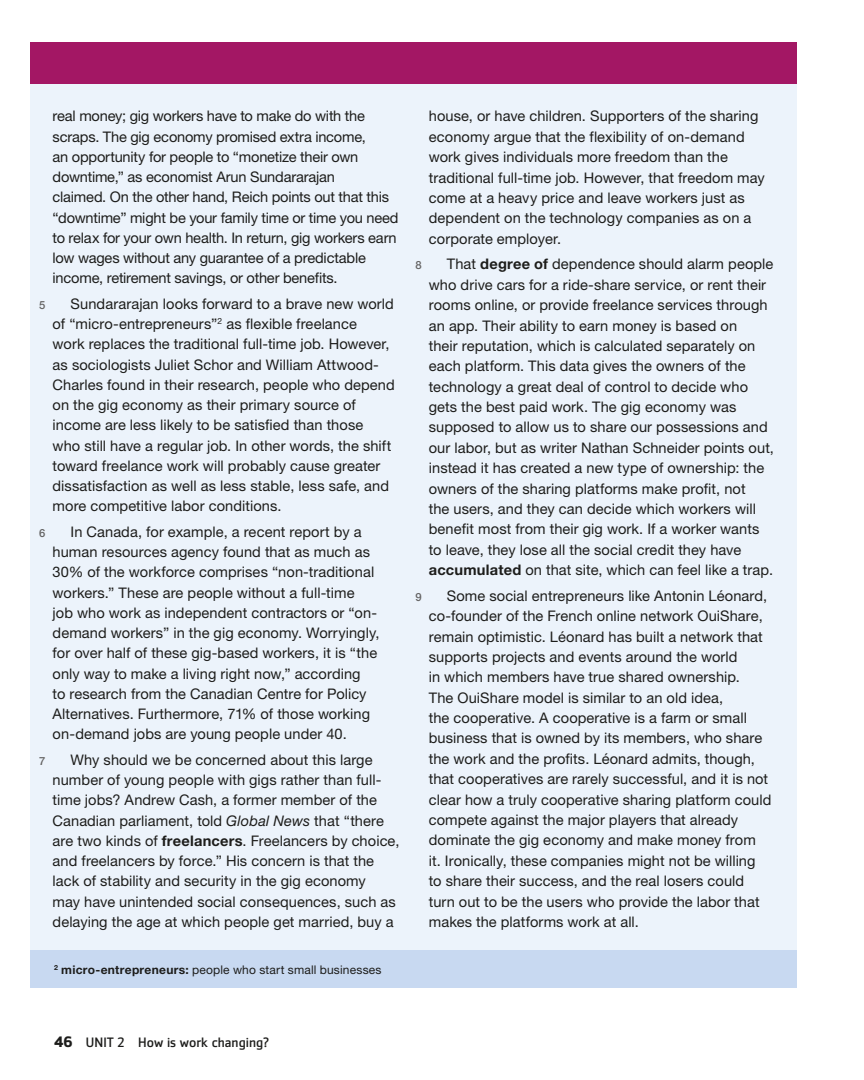
<style>
.page{position:relative;width:864px;height:1080px;background:#fff}
.page>*{position:absolute;margin:0;border:0;box-sizing:border-box;transform-origin:0 0}
.t1{font:14.7px/20.4px "Helvetica Neue LT Std";letter-spacing:.005em;color:#1d1d1b}
.t2{font:14.7px/20.2px "Helvetica Neue LT Std";letter-spacing:-.015em;color:#1d1d1b}
.t3{font:13.5px "Zemestro Std";color:#1d1d1b}
.t4{font:12px "Helvetica Neue LT Std";letter-spacing:.015em;color:#1d1d1b}
.t5{font:500 11.25px "Helvetica Neue LT Std";color:#646363}
.s1{font-style:italic}
.s2{font-weight:700}
.s3{font-weight:700;font-size:15px}
</style>
<div class="page">
<div style="left:30px;top:42px;width:767px;height:946px;background:#ecf3fb"></div>
<div style="left:30px;top:950px;width:767px;height:38px;background:#c8d9f1"></div>
<div style="left:30px;top:42px;width:767px;height:42px;background:#a31764"></div>
<p class="t2" style="left:53px;top:106px;width:348px">real money; gig workers have to make do with the scraps. The gig economy promised extra income,<br>an opportunity for people to “monetize their own downtime,” as economist Arun Sundararajan<br>claimed. On the other hand, Reich points out that this “downtime” might be your family time or time you need to relax for your own health. In return, gig workers earn low wages without any guarantee of a predictable income, retirement savings, or other benefits.</p>
<p class="t5" style="left:39px;top:298px;width:8px">5</p>
<p class="t1" style="left:53px;top:293px;width:344px;text-indent:18px">Sundararajan looks forward to a brave new world of “micro-entrepreneurs”<sup>2</sup> as flexible freelance<br>work replaces the traditional full-time job. However, as sociologists Juliet Schor and William Attwood-Charles found in their research, people who depend on the gig economy as their primary source of income are less likely to be satisfied than those<br>who still have a regular job. In other words, the shift toward freelance work will probably cause greater dissatisfaction as well as less stable, less safe, and more competitive labor conditions.</p>
<p class="t5" style="left:39px;top:526px;width:8px">6</p>
<p class="t1" style="left:53px;top:521px;width:328px;text-indent:18px">In Canada, for example, a recent report by a human resources agency found that as much as 30% of the workforce comprises “non-traditional workers.” These are people without a full-time<br>job who work as independent contractors or “on&shy;demand workers” in the gig economy. Worryingly, for over half of these gig-based workers, it is “the only way to make a living right now,” according<br>to research from the Canadian Centre for Policy Alternatives. Furthermore, 71% of those working on-demand jobs are young people under 40.</p>
<p class="t5" style="left:39px;top:754px;width:8px">7</p>
<p class="t1" style="left:53px;top:749px;width:348px;text-indent:18px">Why should we be concerned about this large number of young people with gigs rather than full&shy;time jobs? Andrew Cash, a former member of the Canadian parliament, told <span class="s1">Global News</span> that “there are two kinds of <span class="s2">freelancers</span>. Freelancers by choice, and freelancers by force.” His concern is that the lack of stability and security in the gig economy<br>may have unintended social consequences, such as delaying the age at which people get married, buy a</p>
<p class="t4" style="left:54px;top:962px;width:329px"><sup>2</sup> <span class="s2">micro-entrepreneurs:</span> people who start small businesses</p>
<p class="t1" style="left:429px;top:106px;width:338px">house, or have children. Supporters of the sharing economy argue that the flexibility of on-demand work gives individuals more freedom than the traditional full-time job. However, that freedom may come at a heavy price and leave workers just as dependent on the technology companies as on a corporate employer.</p>
<p class="t5" style="left:415px;top:259px;width:8px">8</p>
<p class="t1" style="left:429px;top:254px;width:347px;text-indent:18px">That <span class="s2">degree of</span> dependence should alarm people who drive cars for a ride-share service, or rent their rooms online, or provide freelance services through an app. Their ability to earn money is based on<br>their reputation, which is calculated separately on each platform. This data gives the owners of the technology a great deal of control to decide who gets the best paid work. The gig economy was supposed to allow us to share our possessions and our labor, but as writer Nathan Schneider points out, instead it has created a new type of ownership: the owners of the sharing platforms make profit, not<br>the users, and they can decide which workers will benefit most from their gig work. If a worker wants to leave, they lose all the social credit they have <span class="s2">accumulated</span> on that site, which can feel like a trap.</p>
<p class="t5" style="left:415px;top:590px;width:8px">9</p>
<p class="t1" style="left:429px;top:585px;width:344px;text-indent:18px">Some social entrepreneurs like Antonin Léonard, co-founder of the French online network OuiShare, remain optimistic. Léonard has built a network that supports projects and events around the world<br>in which members have true shared ownership.<br>The OuiShare model is similar to an old idea,<br>the cooperative. A cooperative is a farm or small business that is owned by its members, who share the work and the profits. Léonard admits, though, that cooperatives are rarely successful, and it is not clear how a truly cooperative sharing platform could compete against the major players that already dominate the gig economy and make money from it. Ironically, these companies might not be willing to share their success, and the real losers could turn out to be the users who provide the labor that makes the platforms work at all.</p>
<p class="t3" style="left:54px;top:1034px;width:217px"><span class="s3">46</span> UNIT 2 How is work changing?</p>
</div>
